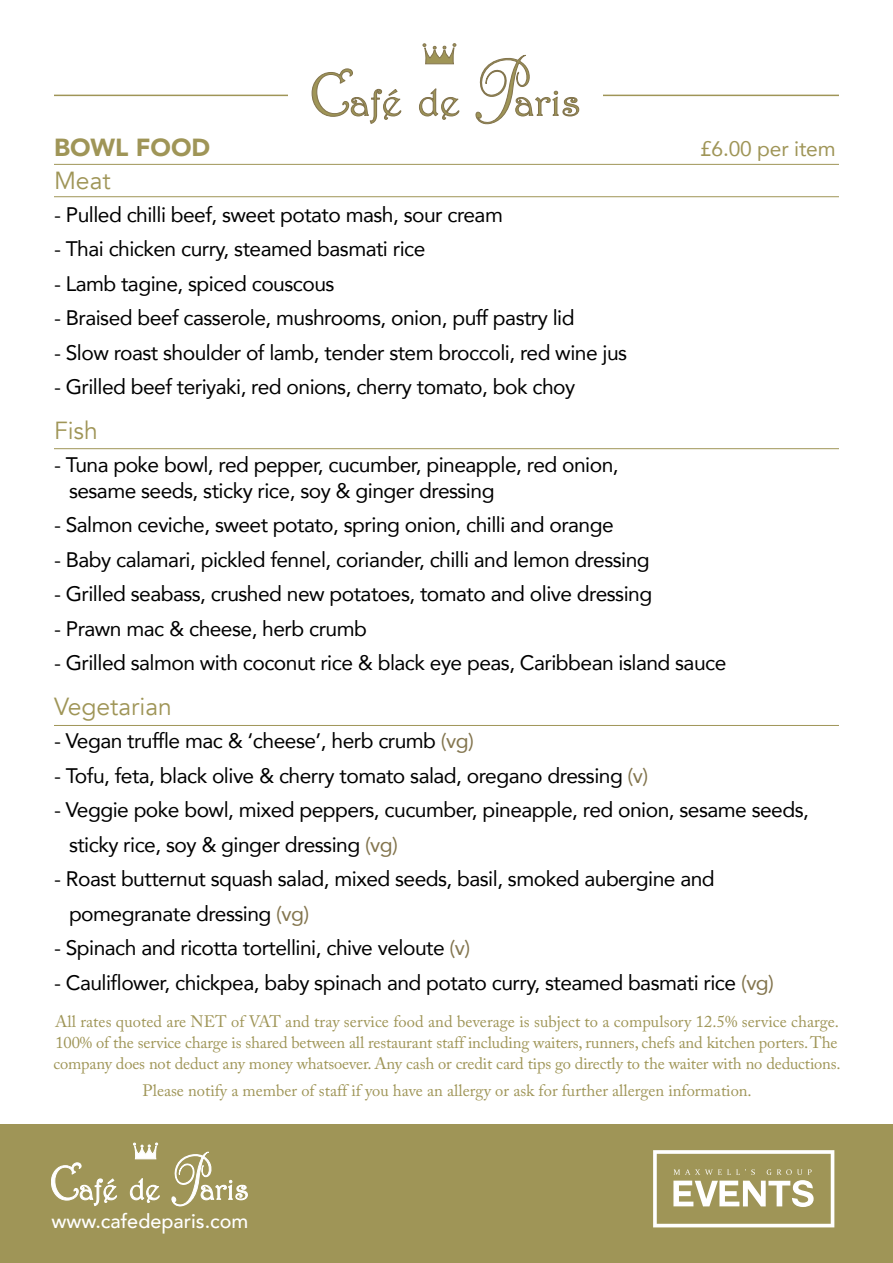
<style>
.page{position:relative;width:893px;height:1263px;background:#fff}
.page>*{position:absolute;margin:0;border:0;box-sizing:border-box;transform-origin:0 0}
.t1{font:24.75px "Avenir";color:#9f9557}
.t2{font:900 24.75px "Avenir";color:#9f9557}
.t3{font:21px/34.5px "Avenir";letter-spacing:-.025em;color:#000}
.t4{font:21px "Avenir";letter-spacing:-.01em;color:#9f9557}
.t5{font:500 19.8px "Avenir";color:#fff}
.t6{font:16.5px/21px "Adobe Caslon Pro";letter-spacing:-.01em;color:#9f9557}
.s1{color:#83754e}
</style>
<div class="page">
<div style="left:0;top:1124px;width:893px;height:139px;background:#9f9557"></div>
<svg style="left:51px;top:1162px;width:66px;height:44px"></svg>
<svg style="left:130px;top:1178px;width:30px;height:25px"></svg>
<svg style="left:171px;top:1151px;width:77px;height:55px"></svg>
<svg style="left:133px;top:1143px;width:25px;height:16px"></svg>
<svg style="left:653px;top:1150px;width:181px;height:77px"></svg>
<hr style="left:54px;top:196px;width:785px;height:1px;background:#9f9557">
<hr style="left:54px;top:448px;width:785px;height:1px;background:#9f9557">
<hr style="left:54px;top:725px;width:785px;height:1px;background:#9f9557">
<hr style="left:54px;top:164px;width:785px;height:1px;background:#9f9557">
<hr style="left:54px;top:95px;width:266px;height:1px;background:#9f9557">
<hr style="left:573px;top:95px;width:266px;height:1px;background:#9f9557">
<div style="left:288px;top:44px;width:315px;height:80px;background:#fff"></div>
<svg style="left:312px;top:68px;width:90px;height:56px"></svg>
<svg style="left:419px;top:88px;width:41px;height:32px"></svg>
<svg style="left:475px;top:54px;width:104px;height:70px"></svg>
<svg style="left:423px;top:44px;width:33px;height:20px"></svg>
<p class="t2" style="left:54px;top:126px;width:158px">BOWL FOOD</p>
<p class="t4" style="left:700px;top:132px;width:137px">£6.00 per item</p>
<p class="t1" style="left:54px;top:166px;width:58px">Meat</p>
<p class="t3" style="left:54px;top:197px;width:450px">- Pulled chilli beef, sweet potato mash, sour cream</p>
<p class="t3" style="left:54px;top:231px;width:373px">- Thai chicken curry, steamed basmati rice</p>
<p class="t3" style="left:54px;top:266px;width:282px">- Lamb tagine, spiced couscous</p>
<p class="t3" style="left:54px;top:300px;width:522px">- Braised beef casserole, mushrooms, onion, puff pastry lid</p>
<p class="t3" style="left:54px;top:335px;width:575px">- Slow roast shoulder of lamb, tender stem broccoli, red wine jus</p>
<p class="t3" style="left:54px;top:369px;width:523px">- Grilled beef teriyaki, red onions, cherry tomato, bok choy</p>
<p class="t1" style="left:54px;top:416px;width:45px">Fish</p>
<p class="t3" style="left:69px;top:452px;width:551px;line-height:25.5px;text-indent:-15px">- Tuna poke bowl, red pepper, cucumber, pineapple, red onion, sesame seeds, sticky rice, soy &amp; ginger dressing</p>
<p class="t3" style="left:54px;top:507px;width:561px">- Salmon ceviche, sweet potato, spring onion, chilli and orange</p>
<p class="t3" style="left:54px;top:542px;width:597px">- Baby calamari, pickled fennel, coriander, chilli and lemon dressing</p>
<p class="t3" style="left:54px;top:576px;width:600px">- Grilled seabass, crushed new potatoes, tomato and olive dressing</p>
<p class="t3" style="left:54px;top:611px;width:314px">- Prawn mac &amp; cheese, herb crumb</p>
<p class="t3" style="left:54px;top:645px;width:674px">- Grilled salmon with coconut rice &amp; black eye peas, Caribbean island sauce</p>
<p class="t1" style="left:54px;top:692px;width:119px">Vegetarian</p>
<p class="t3" style="left:54px;top:723px;width:421px">- Vegan truffle mac &amp; ‘cheese’, herb crumb <span class="s1">(vg)</span></p>
<p class="t3" style="left:54px;top:758px;width:596px">- Tofu, feta, black olive &amp; cherry tomato salad, oregano dressing <span class="s1">(v)</span></p>
<p class="t3" style="left:69px;top:792px;width:741px;text-indent:-15px">- Veggie poke bowl, mixed peppers, cucumber, pineapple, red onion, sesame seeds, sticky rice, soy &amp; ginger dressing <span class="s1">(vg)</span></p>
<p class="t3" style="left:69px;top:861px;width:647px;text-indent:-15px">- Roast butternut squash salad, mixed seeds, basil, smoked aubergine and pomegranate dressing <span class="s1">(vg)</span></p>
<p class="t3" style="left:54px;top:930px;width:418px">- Spinach and ricotta tortellini, chive veloute <span class="s1">(v)</span></p>
<p class="t3" style="left:54px;top:965px;width:722px">- Cauliflower, chickpea, baby spinach and potato curry, steamed basmati rice <span class="s1">(vg)</span></p>
<p class="t6" style="left:53px;top:1011px;width:789px">All rates quoted are NET of VAT and tray service food and beverage is subject to a compulsory 12.5% service charge.<br>100% of the service charge is shared between all restaurant staff including waiters, runners, chefs and kitchen porters. The company does not deduct any money whatsoever. Any cash or credit card tips go directly to the waiter with no deductions.</p>
<p class="t6" style="left:142px;top:1080px;width:611px">Please notify a member of staff if you have an allergy or ask for further allergen information.</p>
<p class="t5" style="left:51px;top:1204px;width:198px">www.cafedeparis.com</p>
</div>
